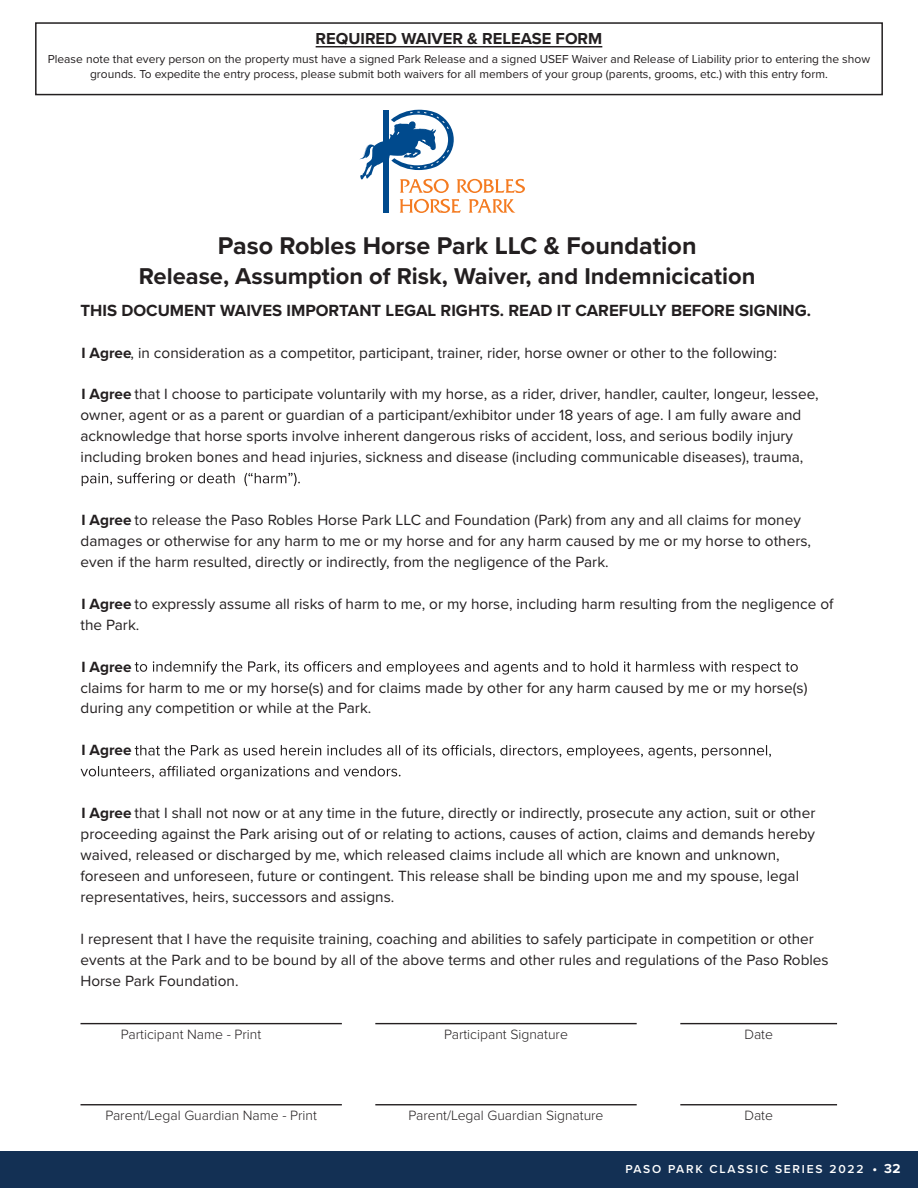
<style>
.page{position:relative;width:918px;height:1188px;background:#fff}
.page>*{position:absolute;margin:0;border:0;box-sizing:border-box;transform-origin:0 0}
.t1{font:700 25.05px "Proxima Nova";color:#231f20}
.t2{font:700 23.7px "Proxima Nova";color:#231f20}
.t3{font:700 16.8px "Proxima Nova";color:#231f20}
.t4{font:700 16.5px "Proxima Nova";color:#231f20}
.t5{font:15.3px/21px "Proxima Nova";color:#231f20}
.t6{font:700 15.3px "Proxima Nova";color:#231f20}
.t7{font:300 13.95px "Proxima Nova";color:#231f20}
.t8{font:12px/14.4px "Proxima Nova";color:#231f20;text-align:center}
.t9{font:600 12px "Proxima Nova";letter-spacing:.15em;color:#fff}
.s1{font-weight:700}
.s2{font-size:13.5px}
.s3{font-weight:700;font-size:13.5px}
</style>
<div class="page">
<div style="left:0;top:1151px;width:918px;height:37px;background:#133054"></div>
<svg style="left:82px;top:473px;width:218px;height:13px"></svg>
<svg style="left:135px;top:661px;width:663px;height:14px"></svg>
<svg style="left:135px;top:745px;width:636px;height:13px"></svg>
<svg style="left:81px;top:766px;width:320px;height:13px"></svg>
<svg style="left:400px;top:199px;width:61px;height:14px"></svg>
<svg style="left:469px;top:199px;width:46px;height:14px"></svg>
<div style="left:384px;top:110px;width:5px;height:103px;background:#004a8d"></div>
<svg style="left:359px;top:110px;width:166px;height:83px"></svg>
<hr style="left:375px;top:1023px;width:262px;height:1px;background:#231f20">
<hr style="left:680px;top:1023px;width:157px;height:1px;background:#231f20">
<hr style="left:81px;top:1023px;width:261px;height:1px;background:#231f20">
<hr style="left:375px;top:1104px;width:262px;height:1px;background:#231f20">
<hr style="left:680px;top:1104px;width:157px;height:1px;background:#231f20">
<hr style="left:81px;top:1104px;width:261px;height:1px;background:#231f20">
<div style="left:35px;top:22px;width:848px;height:73px;border:2px solid #231f20"></div>
<hr style="left:316px;top:46px;width:286px;height:1px;background:#231f20">
<p class="t4" style="left:316px;top:27px;width:288px">REQUIRED WAIVER &amp; RELEASE FORM</p>
<p class="t8" style="left:48px;top:51px;width:824px">Please note that every person on the property must have a signed Park Release and a signed USEF Waiver and Release of Liability prior to entering the show grounds. To expedite the entry process, please submit both waivers for all members of your group (parents, grooms, etc.) with this entry form.</p>
<h1 class="t1" style="left:218px;top:227px;width:480px">Paso Robles Horse Park LLC &amp; Foundation</h1>
<h2 class="t2" style="left:139px;top:259px;width:618px">Release, Assumption of Risk, Waiver, and Indemnicication</h2>
<p class="t3" style="left:81px;top:298px;width:732px">THIS DOCUMENT WAIVES IMPORTANT LEGAL RIGHTS. READ IT CAREFULLY BEFORE SIGNING.</p>
<p class="t5" style="left:82px;top:341px;width:697px"><span class="s1">I Agree</span>, in consideration as a competitor, participant, trainer, rider, horse owner or other to the following:</p>
<p class="t5" style="left:82px;top:383px;width:739px"><span class="s1">I Agree</span> that I choose to participate voluntarily with my horse, as a rider, driver, handler, caulter, longeur, lessee,</p>
<p class="t5" style="left:81px;top:404px;width:724px">owner, agent or as a parent or guardian of a participant/exhibitor under 18 years of age. I am fully aware and acknowledge that horse sports involve inherent dangerous risks of accident, loss, and serious bodily injury including broken bones and head injuries, sickness and disease (including communicable diseases), trauma,</p>
<p class="t5" style="left:82px;top:509px;width:721px"><span class="s1">I Agree</span> to release the Paso Robles Horse Park LLC and Foundation (Park) from any and all claims for money</p>
<p class="t5" style="left:81px;top:530px;width:732px">damages or otherwise for any harm to me or my horse and for any harm caused by me or my horse to others, even if the harm resulted, directly or indirectly, from the negligence of the Park.</p>
<p class="t5" style="left:82px;top:593px;width:754px"><span class="s1">I Agree</span> to expressly assume all risks of harm to me, or my horse, including harm resulting from the negligence of</p>
<p class="t5" style="left:81px;top:613px;width:60px">the Park.</p>
<p class="t6" style="left:82px;top:655px;width:52px">I Agree</p>
<p class="t5" style="left:81px;top:676px;width:728px">claims for harm to me or my horse(s) and for claims made by other for any harm caused by me or my horse(s) during any competition or while at the Park.</p>
<p class="t6" style="left:82px;top:739px;width:52px">I Agree</p>
<p class="t5" style="left:82px;top:802px;width:735px"><span class="s1">I Agree</span> that I shall not now or at any time in the future, directly or indirectly, prosecute any action, suit or other</p>
<p class="t5" style="left:81px;top:823px;width:736px">proceeding against the Park arising out of or relating to actions, causes of action, claims and demands hereby waived, released or discharged by me, which released claims include all which are known and unknown, foreseen and unforeseen, future or contingent. This release shall be binding upon me and my spouse, legal representatives, heirs, successors and assigns.</p>
<p class="t5" style="left:81px;top:927px;width:750px">I represent that I have the requisite training, coaching and abilities to safely participate in competition or other events at the Park and to be bound by all of the above terms and other rules and regulations of the Paso Robles<br>Horse Park Foundation.</p>
<p class="t7" style="left:444px;top:1024px;width:125px">Participant Signature</p>
<p class="t7" style="left:121px;top:1024px;width:142px">Participant Name - Print</p>
<p class="t7" style="left:744px;top:1024px;width:30px">Date</p>
<p class="t7" style="left:105px;top:1105px;width:213px">Parent/Legal Guardian Name - Print</p>
<p class="t7" style="left:408px;top:1105px;width:197px">Parent/Legal Guardian Signature</p>
<p class="t7" style="left:744px;top:1105px;width:30px">Date</p>
<p class="t9" style="left:625px;top:1161px;width:277px">PASO PARK CLASSIC SERIES 2022 <span class="s2">•</span> <span class="s3">32</span></p>
</div>
